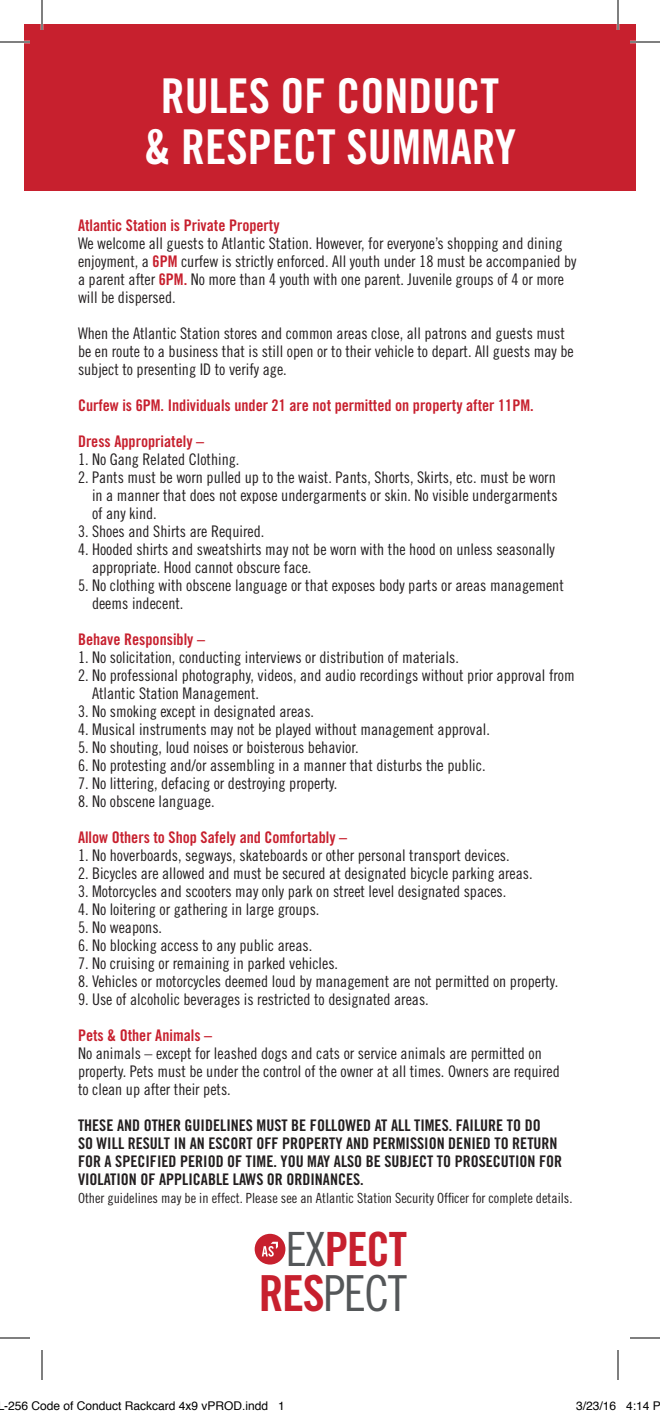
<style>
.page{position:relative;width:660px;height:1416px;background:#fff}
.page>*{position:absolute;margin:0;border:0;box-sizing:border-box;transform-origin:0 0}
.t1{font:49.6px "Trade Gothic Cond Eighteen";color:#545759}
.t2{font:48px/50px "Trade Gothic Bold Cond Twenty";color:#fff;text-align:center}
.t3{font:47.2px "Trade Gothic Bold Cond Twenty";color:#c7202e}
.t4{font:16px/18px "Trade Gothic Cond Eighteen";color:#231f20}
.t5{font:16px/18px "Trade Gothic Bold Cond Twenty";color:#231f20}
.t6{font:16px "Trade Gothic Bold Cond Twenty";color:#c7202e}
.t7{font:14px "Trade Gothic Cond Eighteen";color:#231f20}
.t8{font:12px "Helvetica";color:#000}
.s1{font-family:"Trade Gothic Bold Cond Twenty";color:#c7202e}
.s2{font-family:"Trade Gothic Cond Eighteen";color:#545759}
</style>
<div class="page">
<div style="left:24px;top:24px;width:612px;height:166px;background:#c7202e"></div>
<svg style="left:255px;top:1234px;width:30px;height:31px"></svg>
<hr style="left:0;top:41px;width:30px;height:2px;background:#fff">
<hr style="left:630px;top:41px;width:30px;height:2px;background:#fff">
<hr style="left:41px;top:0;width:2px;height:30px;background:#fff">
<hr style="left:617px;top:0;width:2px;height:30px;background:#fff">
<hr style="left:0;top:42px;width:30px;height:1px;background:#000">
<hr style="left:630px;top:42px;width:30px;height:1px;background:#000">
<hr style="left:0;top:1338px;width:30px;height:1px;background:#000">
<hr style="left:630px;top:1338px;width:30px;height:1px;background:#000">
<hr style="left:42px;top:0;width:1px;height:30px;background:#000">
<hr style="left:42px;top:1350px;width:1px;height:30px;background:#000">
<hr style="left:618px;top:0;width:1px;height:30px;background:#000">
<hr style="left:618px;top:1350px;width:1px;height:30px;background:#000">
<h2 class="t2" style="left:144px;top:71px;width:374px">RULES OF CONDUCT &amp; RESPECT SUMMARY</h2>
<p class="t6" style="left:78px;top:216px;width:203px">Atlantic Station is Private Property</p>
<p class="t4" style="left:78px;top:235px;width:500px">We welcome all guests to Atlantic Station. However, for everyone’s shopping and dining enjoyment, a <span class="s1">6PM</span> curfew is strictly enforced. All youth under 18 must be accompanied by a parent after <span class="s1">6PM.</span> No more than 4 youth with one parent. Juvenile groups of 4 or more will be dispersed.</p>
<p class="t4" style="left:78px;top:325px;width:497px">When the Atlantic Station stores and common areas close, all patrons and guests must be en route to a business that is still open or to their vehicle to depart. All guests may be subject to presenting ID to verify age.</p>
<p class="t6" style="left:78px;top:396px;width:457px">Curfew is 6PM. Individuals under 21 are not permitted on property after 11PM.</p>
<p class="t6" style="left:78px;top:432px;width:128px">Dress Appropriately –</p>
<p class="t4" style="left:78px;top:451px;width:163px">1. No Gang Related Clothing.</p>
<p class="t4" style="left:92px;top:469px;width:467px;text-align:justify;text-indent:-14px">2. Pants must be worn pulled up to the waist. Pants, Shorts, Skirts, etc. must be worn in a manner that does not expose undergarments or skin. No visible undergarments of any kind.</p>
<p class="t4" style="left:78px;top:523px;width:188px">3. Shoes and Shirts are Required.</p>
<p class="t4" style="left:92px;top:541px;width:464px;text-indent:-14px">4. Hooded shirts and sweatshirts may not be worn with the hood on unless seasonally appropriate. Hood cannot obscure face.</p>
<p class="t4" style="left:92px;top:577px;width:473px;text-indent:-14px">5. No clothing with obscene language or that exposes body parts or areas management deems indecent.</p>
<p class="t6" style="left:78px;top:630px;width:129px">Behave Responsibly –</p>
<p class="t4" style="left:78px;top:649px;width:383px">1. No solicitation, conducting interviews or distribution of materials.</p>
<p class="t4" style="left:92px;top:667px;width:484px;text-indent:-14px">2. No professional photography, videos, and audio recordings without prior approval from<br>Atlantic Station Management.</p>
<p class="t4" style="left:78px;top:703px;width:238px">3. No smoking except in designated areas.</p>
<p class="t4" style="left:78px;top:721px;width:414px">4. Musical instruments may not be played without management approval.</p>
<p class="t4" style="left:78px;top:739px;width:282px">5. No shouting, loud noises or boisterous behavior.</p>
<p class="t4" style="left:78px;top:757px;width:409px">6. No protesting and/or assembling in a manner that disturbs the public.</p>
<p class="t4" style="left:78px;top:775px;width:261px">7. No littering, defacing or destroying property.</p>
<p class="t4" style="left:78px;top:793px;width:138px">8. No obscene language.</p>
<p class="t6" style="left:78px;top:828px;width:271px">Allow Others to Shop Safely and Comfortably –</p>
<p class="t4" style="left:78px;top:847px;width:433px">1. No hoverboards, segways, skateboards or other personal transport devices.</p>
<p class="t4" style="left:78px;top:865px;width:456px">2. Bicycles are allowed and must be secured at designated bicycle parking areas.</p>
<p class="t4" style="left:78px;top:883px;width:430px">3. Motorcycles and scooters may only park on street level designated spaces.</p>
<p class="t4" style="left:78px;top:901px;width:243px">4. No loitering or gathering in large groups.</p>
<p class="t4" style="left:78px;top:919px;width:86px">5. No weapons.</p>
<p class="t4" style="left:78px;top:937px;width:236px">6. No blocking access to any public areas.</p>
<p class="t4" style="left:78px;top:955px;width:262px">7. No cruising or remaining in parked vehicles.</p>
<p class="t4" style="left:78px;top:973px;width:482px">8. Vehicles or motorcycles deemed loud by management are not permitted on property.</p>
<p class="t4" style="left:78px;top:991px;width:352px">9. Use of alcoholic beverages is restricted to designated areas.</p>
<p class="t6" style="left:78px;top:1026px;width:136px">Pets &amp; Other Animals –</p>
<p class="t4" style="left:78px;top:1045px;width:483px">No animals – except for leashed dogs and cats or service animals are permitted on property. Pets must be under the control of the owner at all times. Owners are required to clean up after their pets.</p>
<p class="t5" style="left:78px;top:1117px;width:486px">THESE AND OTHER GUIDELINES MUST BE FOLLOWED AT ALL TIMES. FAILURE TO DO<br>SO WILL RESULT IN AN ESCORT OFF PROPERTY AND PERMISSION DENIED TO RETURN FOR A SPECIFIED PERIOD OF TIME. YOU MAY ALSO BE SUBJECT TO PROSECUTION FOR VIOLATION OF APPLICABLE LAWS OR ORDINANCES.</p>
<p class="t7" style="left:78px;top:1190px;width:496px">Other guidelines may be in effect. Please see an Atlantic Station Security Officer for complete details.</p>
<h3 class="t3" style="left:286px;top:1221px;width:123px"><span class="s2">EX</span>PECT</h3>
<h1 class="t1" style="left:259px;top:1264px;width:150px"><span class="s1">RES</span>PECT</h1>
<p class="t8" style="left:-3px;top:1397px;width:289px">L-256 Code of Conduct Rackcard 4x9 vPROD.indd 1</p>
<p class="t8" style="left:576px;top:1397px;width:86px">3/23/16 4:14 P</p>
</div>
